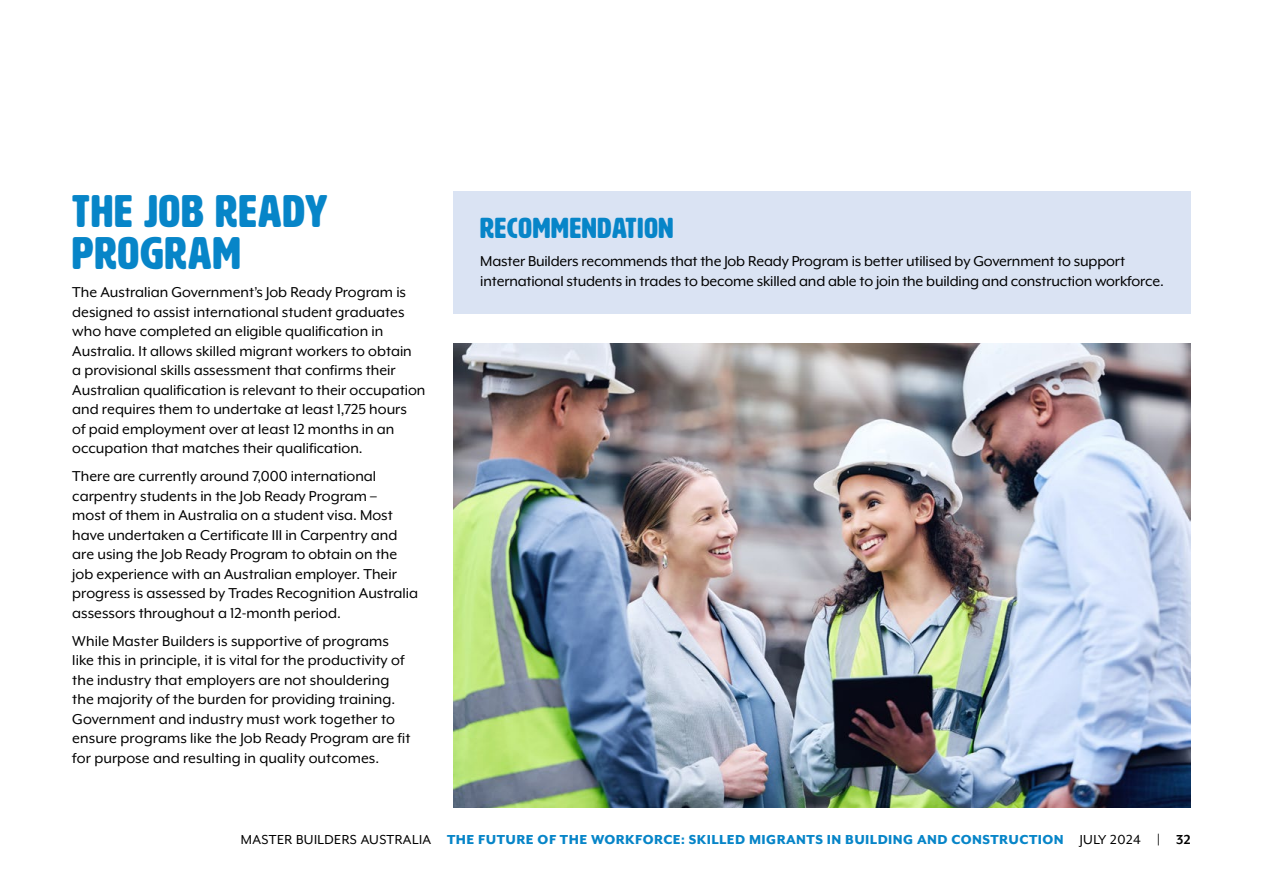
<style>
.page{position:relative;width:1263px;height:893px;background:#fff}
.page>*{position:absolute;margin:0;border:0;box-sizing:border-box;transform-origin:0 0}
.Head_2{font:45px/42px "HWT Artz";letter-spacing:.03em;color:#0785c8}
.Head_2_remommendations_blue{font:28.5px "HWT Artz";letter-spacing:.03em;color:#0785c8}
.Body{font:16.5px/19.5px "Mr Eaves XL Mod OT";color:#000}
.t1{font:800 15px "Mr Eaves XL Mod OT";letter-spacing:.03em;color:#0785c8}
.s1{font-weight:400;color:#000}
.s2{font-weight:700;color:#000}
</style>
<div class="page">
<div style="left:454px;top:191px;width:737px;height:123px;background:#dae3f3"></div>
<img style="left:454px;top:344px;width:737px;height:464px">
<p class="Head_2" style="left:72px;top:191px;width:257px">THE JOB READY<br>PROGRAM</p>
<p class="Body" style="left:72px;top:283px;width:355px">The Australian Government’s Job Ready Program is designed to assist international student graduates who have completed an eligible qualification in Australia. It allows skilled migrant workers to obtain<br>a provisional skills assessment that confirms their Australian qualification is relevant to their occupation and requires them to undertake at least 1,725 hours<br>of paid employment over at least 12 months in an occupation that matches their qualification.</p>
<p class="Body" style="left:72px;top:467px;width:347px">There are currently around 7,000 international carpentry students in the Job Ready Program –<br>most of them in Australia on a student visa. Most have undertaken a Certificate III in Carpentry and are using the Job Ready Program to obtain on the job experience with an Australian employer. Their progress is assessed by Trades Recognition Australia assessors throughout a 12-month period.</p>
<p class="Body" style="left:72px;top:631px;width:340px">While Master Builders is supportive of programs like this in principle, it is vital for the productivity of the industry that employers are not shouldering the majority of the burden for providing training.<br>Government and industry must work together to ensure programs like the Job Ready Program are fit for purpose and resulting in quality outcomes.</p>
<p class="Head_2_remommendations_blue" style="left:480px;top:213px;width:195px">RECOMMENDATION</p>
<p class="Body" style="left:480px;top:251px;width:685px">Master Builders recommends that the Job Ready Program is better utilised by Government to support international students in trades to become skilled and able to join the building and construction workforce.</p>
<p class="t1" style="left:241px;top:832px;width:951px"><span class="s1">MASTER BUILDERS AUSTRALIA</span> THE FUTURE OF THE WORKFORCE: SKILLED MIGRANTS IN BUILDING AND CONSTRUCTION <span class="s1">JULY 2024</span> <span class="s2">| 32</span></p>
</div>
